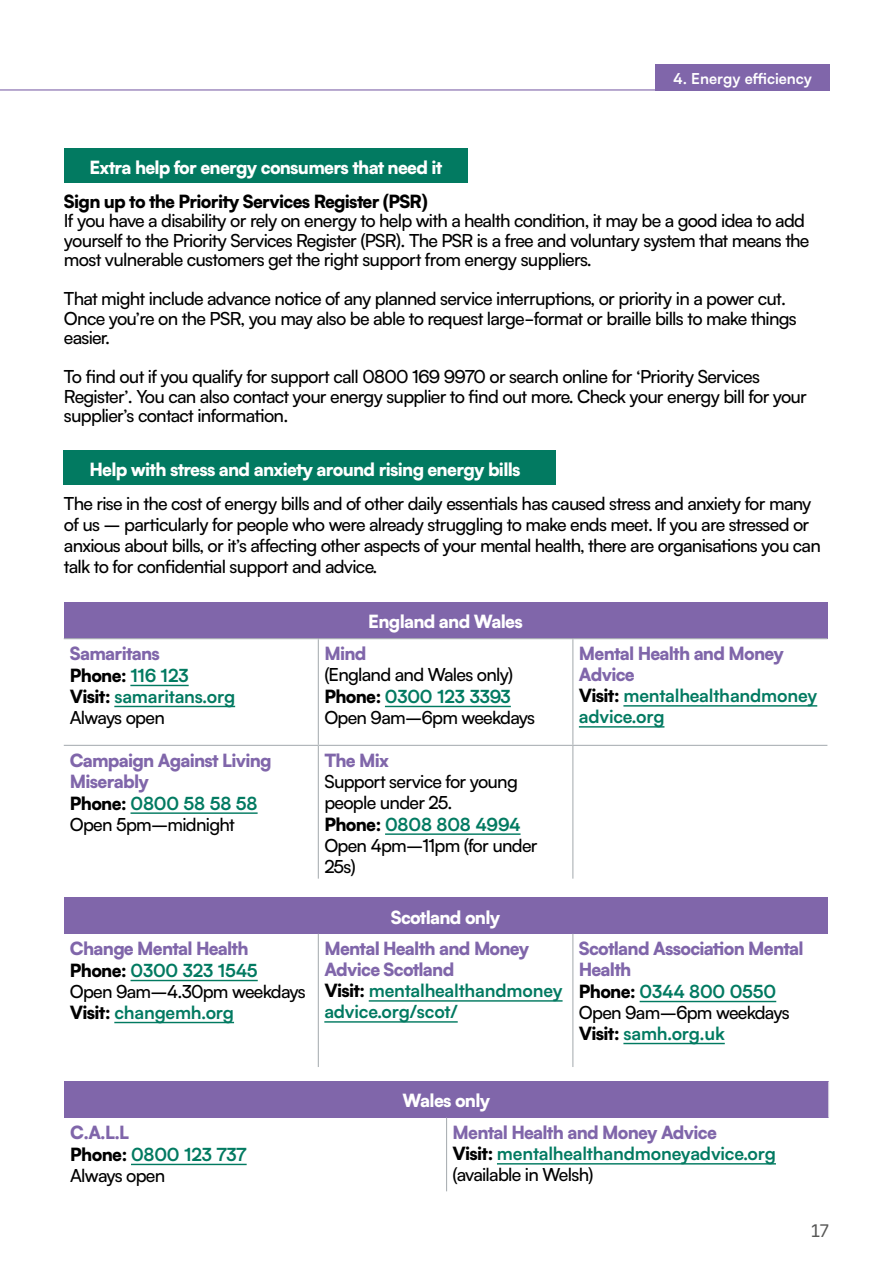
<style>
.page{position:relative;width:893px;height:1263px;background:#fff}
.page>*{position:absolute;margin:0;border:0;box-sizing:border-box;transform-origin:0 0}
.t1{font:500 18px/21px "Folito";letter-spacing:-.04em;color:#000}
.t2{font:700 18px/21px "Folito";letter-spacing:-.01em;color:#027a61}
.t3{font:900 18px/21px "Folito";letter-spacing:-.04em;color:#8066aa}
.t4{font:900 18px "Folito";letter-spacing:-.04em;color:#fff}
.t5{font:900 18px "Folito";letter-spacing:-.04em;color:#000}
.Report_Content_Page{font:18px "Formular";color:#575756}
.BC_bullets_Teal{font:700 15px "Folito";color:#fff}
.s1{font-weight:700;color:#027a61}
.s2{font-weight:900;color:#000}
.s3{font-weight:900;color:#8066aa}
.s4{font-weight:500;color:#000}
</style>
<div class="page">
<div style="left:64px;top:897px;width:763px;height:37px;background:#8066aa"></div>
<hr style="left:318px;top:934px;width:1px;height:133px;background:#adb2b6">
<hr style="left:572px;top:934px;width:1px;height:133px;background:#adb2b6">
<hr style="left:131px;top:980px;width:127px;height:1px;background:#027a61">
<hr style="left:114px;top:1022px;width:120px;height:1px;background:#027a61">
<hr style="left:369px;top:1000px;width:194px;height:2px;background:#027a61">
<hr style="left:324px;top:1021px;width:134px;height:2px;background:#027a61">
<hr style="left:640px;top:1001px;width:136px;height:1px;background:#027a61">
<hr style="left:623px;top:1043px;width:102px;height:1px;background:#027a61">
<div style="left:64px;top:602px;width:763px;height:37px;background:#8066aa"></div>
<hr style="left:64px;top:638px;width:254px;height:1px;background:#adb2b6">
<hr style="left:318px;top:638px;width:255px;height:1px;background:#adb2b6">
<hr style="left:318px;top:639px;width:1px;height:106px;background:#adb2b6">
<hr style="left:573px;top:638px;width:254px;height:1px;background:#adb2b6">
<hr style="left:572px;top:639px;width:1px;height:106px;background:#adb2b6">
<hr style="left:64px;top:745px;width:254px;height:1px;background:#adb2b6">
<hr style="left:318px;top:745px;width:255px;height:1px;background:#adb2b6">
<hr style="left:318px;top:746px;width:1px;height:133px;background:#adb2b6">
<hr style="left:573px;top:745px;width:254px;height:1px;background:#adb2b6">
<hr style="left:572px;top:746px;width:1px;height:133px;background:#adb2b6">
<hr style="left:130px;top:685px;width:59px;height:1px;background:#027a61">
<hr style="left:114px;top:706px;width:121px;height:1px;background:#027a61">
<hr style="left:385px;top:706px;width:126px;height:1px;background:#027a61">
<hr style="left:623px;top:705px;width:194px;height:2px;background:#027a61">
<hr style="left:579px;top:726px;width:85px;height:2px;background:#027a61">
<hr style="left:131px;top:812px;width:127px;height:2px;background:#027a61">
<hr style="left:385px;top:833px;width:136px;height:2px;background:#027a61">
<div style="left:64px;top:149px;width:404px;height:34px;background:#027a61"></div>
<div style="left:64px;top:451px;width:492px;height:34px;background:#027a61"></div>
<div style="left:64px;top:1081px;width:765px;height:37px;background:#8066aa"></div>
<hr style="left:446px;top:1118px;width:1px;height:73px;background:#adb2b6">
<hr style="left:828px;top:1081px;width:1px;height:37px;background:#f3f3f2">
<hr style="left:131px;top:1164px;width:116px;height:1px;background:#027a61">
<hr style="left:497px;top:1163px;width:279px;height:1px;background:#027a61">
<hr style="left:0;top:89px;width:829px;height:2px;background:#8066aa">
<div style="left:655px;top:64px;width:174px;height:27px;background:#8066aa"></div>
<p class="t4" style="left:90px;top:153px;width:354px">Extra help for energy consumers that need it</p>
<p class="BC_bullets_Teal" style="left:673px;top:67px;width:140px">4. Energy efficiency</p>
<p class="t5" style="left:64px;top:187px;width:366px">Sign up to the Priority Services Register (PSR)</p>
<p class="t1" style="left:64px;top:210px;width:747px;line-height:19.5px">If you have a disability or rely on energy to help with a health condition, it may be a good idea to add yourself to the Priority Services Register (PSR). The PSR is a free and voluntary system that means the most vulnerable customers get the right support from energy suppliers.</p>
<p class="t1" style="left:64px;top:288px;width:734px;line-height:19.5px">That might include advance notice of any planned service interruptions, or priority in a power cut.<br>Once you’re on the PSR, you may also be able to request large-format or braille bills to make things easier.</p>
<p class="t1" style="left:64px;top:366px;width:744px;line-height:19.5px">To find out if you qualify for support call 0800 169 9970 or search online for ‘Priority Services<br>Register’. You can also contact your energy supplier to find out more. Check your energy bill for your supplier’s contact information.</p>
<p class="t4" style="left:90px;top:455px;width:433px">Help with stress and anxiety around rising energy bills</p>
<p class="t1" style="left:64px;top:492px;width:758px">The rise in the cost of energy bills and of other daily essentials has caused stress and anxiety for many of us – particularly for people who were already struggling to make ends meet. If you are stressed or anxious about bills, or it’s affecting other aspects of your mental health, there are organisations you can talk to for confidential support and advice.</p>
<p class="t3" style="left:70px;top:642px;width:92px">Samaritans</p>
<p class="t5" style="left:70px;top:661px;width:120px">Phone: <span class="s1">116 123</span></p>
<p class="t2" style="left:70px;top:685px;width:167px"><span class="s2">Visit:</span> samaritans.org</p>
<p class="t1" style="left:70px;top:706px;width:97px">Always open</p>
<p class="t3" style="left:70px;top:749px;width:203px">Campaign Against Living<br>Miserably</p>
<p class="t2" style="left:70px;top:792px;width:189px"><span class="s2">Phone:</span> 0800 58 58 58</p>
<p class="t1" style="left:70px;top:813px;width:167px">Open 5pm–midnight</p>
<p class="t3" style="left:70px;top:937px;width:180px">Change Mental Health</p>
<p class="t2" style="left:70px;top:959px;width:189px"><span class="s2">Phone:</span> 0300 323 1545</p>
<p class="t1" style="left:70px;top:980px;width:237px">Open 9am–4.30pm weekdays</p>
<p class="t2" style="left:70px;top:1001px;width:166px"><span class="s2">Visit:</span> changemh.org</p>
<p class="t4" style="left:368px;top:608px;width:156px">England and Wales</p>
<p class="t1" style="left:324px;top:643px;width:190px"><span class="s3">Mind<br></span>(England and Wales only)</p>
<p class="t2" style="left:324px;top:685px;width:188px"><span class="s2">Phone:</span> 0300 123 3393</p>
<p class="t1" style="left:324px;top:706px;width:212px">Open 9am–6pm weekdays</p>
<p class="t3" style="left:324px;top:749px;width:66px">The Mix</p>
<p class="t1" style="left:324px;top:770px;width:195px">Support service for young people under 25.</p>
<p class="t2" style="left:324px;top:813px;width:198px"><span class="s2">Phone:</span> 0808 808 4994</p>
<p class="t1" style="left:324px;top:834px;width:215px">Open 4pm–11pm (for under<br>25s)</p>
<p class="t4" style="left:391px;top:903px;width:111px">Scotland only</p>
<p class="t3" style="left:324px;top:937px;width:207px">Mental Health and Money<br>Advice Scotland</p>
<p class="t2" style="left:324px;top:979px;width:240px"><span class="s2">Visit:</span> mentalhealthandmoney advice.org/scot/</p>
<p class="t3" style="left:579px;top:642px;width:207px">Mental Health and Money<br>Advice</p>
<p class="t2" style="left:579px;top:684px;width:240px"><span class="s2">Visit:</span> mentalhealthandmoney advice.org</p>
<p class="t3" style="left:579px;top:937px;width:226px">Scotland Association Mental<br>Health</p>
<p class="t2" style="left:579px;top:980px;width:199px"><span class="s2">Phone:</span> 0344 800 0550</p>
<p class="t1" style="left:579px;top:1001px;width:212px">Open 9am–6pm weekdays</p>
<p class="t2" style="left:579px;top:1022px;width:147px"><span class="s2">Visit:</span> samh.org.uk</p>
<p class="t3" style="left:70px;top:1121px;width:60px">C.A.L.L</p>
<p class="t2" style="left:70px;top:1143px;width:178px"><span class="s2">Phone:</span> 0800 123 737</p>
<p class="t1" style="left:70px;top:1164px;width:97px">Always open</p>
<p class="t4" style="left:403px;top:1087px;width:89px">Wales only</p>
<p class="t3" style="left:453px;top:1121px;width:266px">Mental Health and Money Advice</p>
<p class="t2" style="left:453px;top:1142px;width:325px"><span class="s2">Visit:</span> mentalhealthandmoneyadvice.org <span class="s4">(available in Welsh)</span></p>
<p class="Report_Content_Page" style="left:811px;top:1219px;width:20px">17</p>
</div>
